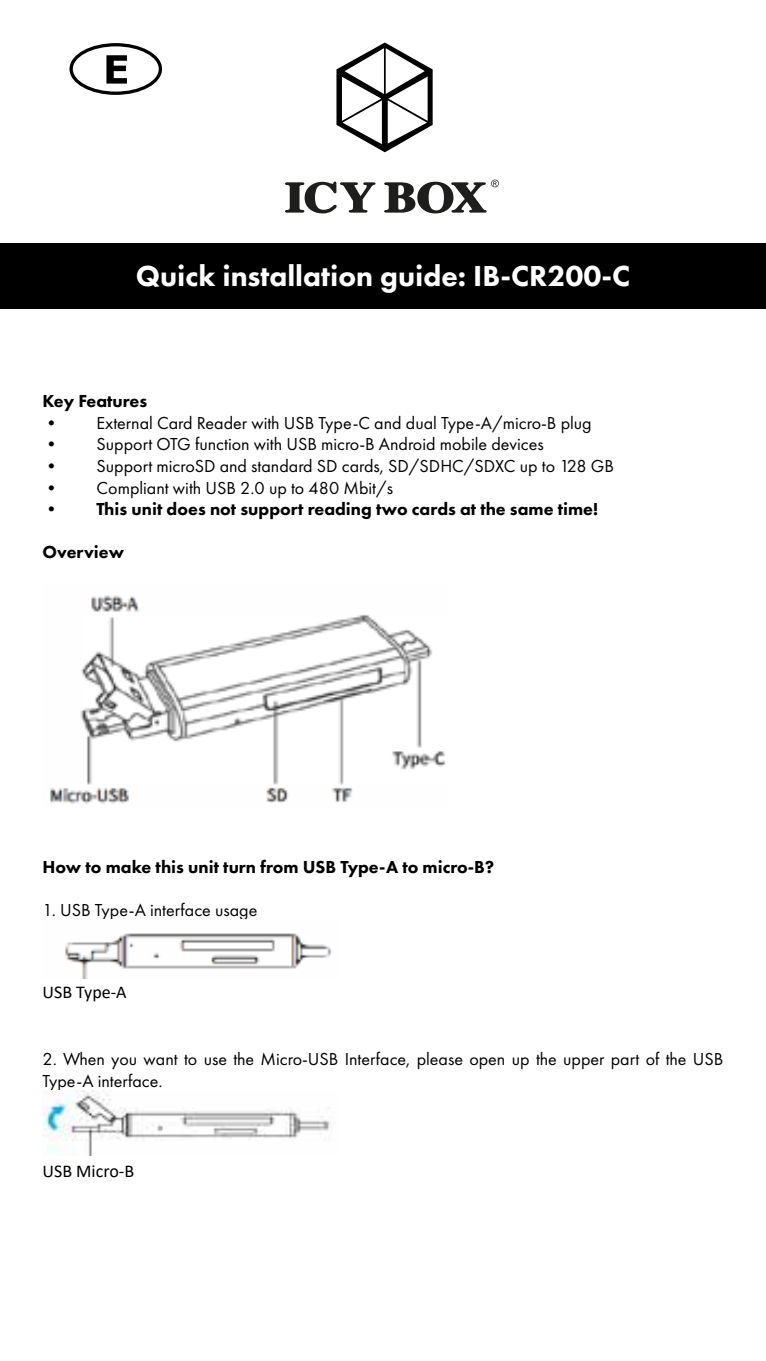
<style>
.page{position:relative;width:766px;height:1361px;background:#fff}
.page>*{position:absolute;margin:0;border:0;box-sizing:border-box;transform-origin:0 0}
.t1{font:800 30px "Futura PT";color:#fff}
.t2{font:18px/21.6px "Futura PT";color:#000}
.t3{font:800 18px "Futura PT";color:#000}
.t4{font:18px "Calibri";color:#000}
</style>
<div class="page">
<div style="left:0;top:243px;width:765px;height:65px;background:#000"></div>
<svg style="left:336px;top:43px;width:96px;height:109px"></svg>
<svg style="left:285px;top:180px;width:213px;height:33px"></svg>
<img style="left:50px;top:595px;width:396px;height:209px">
<img style="left:65px;top:933px;width:268px;height:45px">
<img style="left:43px;top:1090px;width:288px;height:65px">
<div style="left:69px;top:43px;width:93px;height:52px;border:3px solid #000;border-radius:50%"></div>
<svg style="left:106px;top:55px;width:21px;height:29px"></svg>
<hr style="left:765px;top:243px;width:1px;height:65px;background:#000">
<h1 class="t1" style="left:136px;top:257px;width:496px">Quick installation guide: IB-CR200-C</h1>
<p class="t3" style="left:43px;top:390px;width:106px">Key Features</p>
<p class="t2" style="left:43px;top:412px;width:550px">• External Card Reader with USB Type-C and dual Type-A/micro-B plug</p>
<p class="t2" style="left:43px;top:433px;width:502px">• Support OTG function with USB micro-B Android mobile devices</p>
<p class="t2" style="left:43px;top:455px;width:573px">• Support microSD and standard SD cards, SD/SDHC/SDXC up to 128 GB</p>
<p class="t2" style="left:43px;top:477px;width:352px">• Compliant with USB 2.0 up to 480 Mbit/s</p>
<p class="t3" style="left:43px;top:498px;width:557px">• This unit does not support reading two cards at the same time!</p>
<p class="t3" style="left:43px;top:541px;width:83px">Overview</p>
<p class="t3" style="left:43px;top:855px;width:453px">How to make this unit turn from USB Type-A to micro-B?</p>
<p class="t2" style="left:43px;top:899px;width:216px">1. USB Type-A interface usage</p>
<p class="t4" style="left:43px;top:979px;width:86px">USB Type-A</p>
<p class="t2" style="left:43px;top:1048px;width:682px">2. When you want to use the Micro-USB Interface, please open up the upper part of the USB<br>Type-A interface.</p>
<p class="t4" style="left:43px;top:1158px;width:93px">USB Micro-B</p>
</div>
